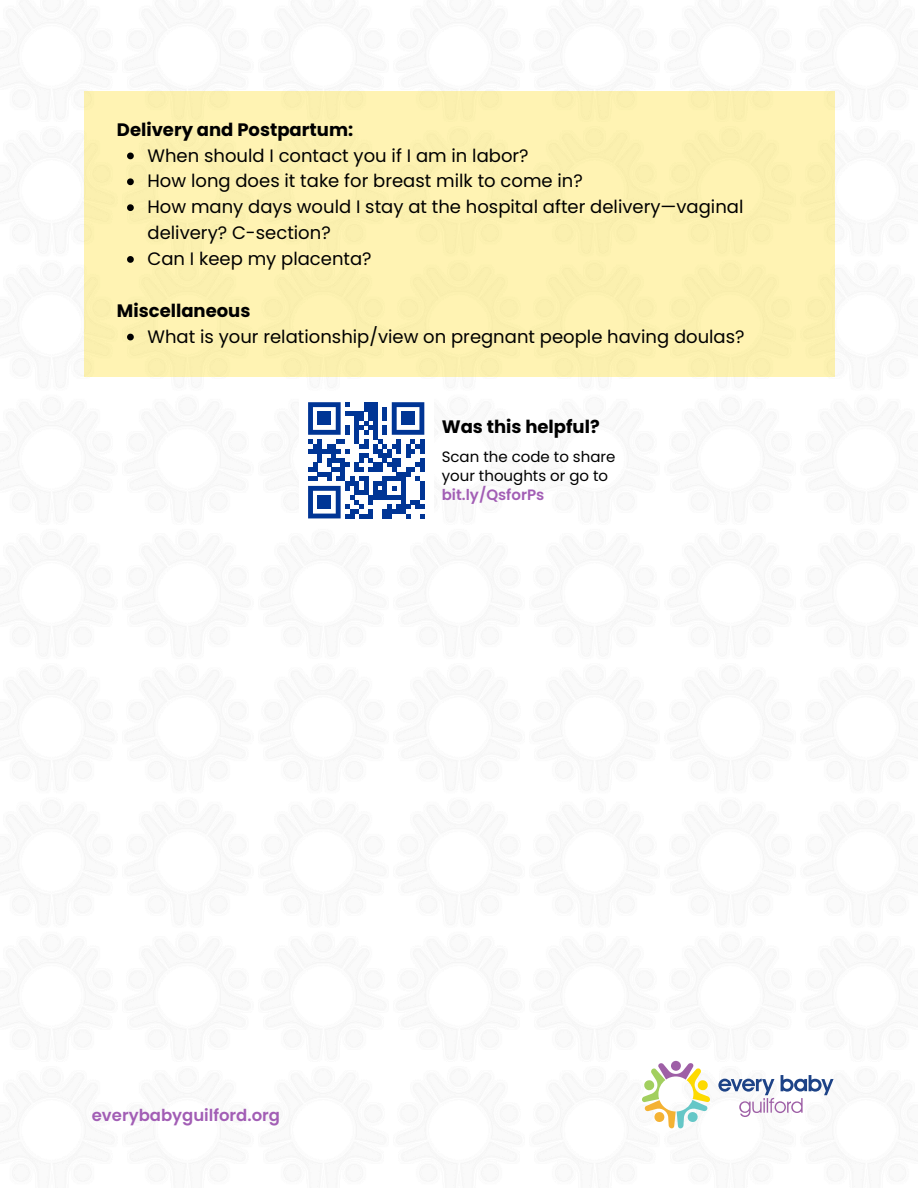
<style>
.page{position:relative;width:918px;height:1188px;background:#fff}
.page>*{position:absolute;margin:0;border:0;box-sizing:border-box;transform-origin:0 0}
.t1{font:18px/25.8px "Poppins";color:#000}
.t2{font:700 18px "Poppins";color:#000}
.t3{font:600 16.5px "Poppins";color:#a25eb5}
.t4{font:15px/19.2px "Poppins";color:#000}
.s1{font-weight:600;color:#a25eb5}
</style>
<div class="page">
<svg style="left:718px;top:1075px;width:116px;height:42px"></svg>
<svg style="left:642px;top:1061px;width:68px;height:67px"></svg>
<div style="left:84px;top:92px;width:750px;height:285px;background:#fdf2b1"></div>
<svg style="left:127px;top:153px;width:7px;height:6px"></svg>
<svg style="left:127px;top:178px;width:7px;height:7px"></svg>
<svg style="left:127px;top:204px;width:7px;height:7px"></svg>
<svg style="left:127px;top:256px;width:7px;height:7px"></svg>
<svg style="left:127px;top:334px;width:7px;height:6px"></svg>
<svg style="left:308px;top:402px;width:116px;height:116px"></svg>
<div style="left:317px;top:412px;width:14px;height:13px;background:#003595"></div>
<div style="left:401px;top:412px;width:14px;height:13px;background:#003595"></div>
<div style="left:317px;top:495px;width:14px;height:14px;background:#003595"></div>
<h1 class="t2" style="left:117px;top:117px;width:238px">Delivery and Postpartum:</h1>
<p class="t1" style="left:148px;top:142px;width:383px">When should I contact you if I am in labor?</p>
<p class="t1" style="left:148px;top:168px;width:437px">How long does it take for breast milk to come in?</p>
<p class="t1" style="left:148px;top:194px;width:597px">How many days would I stay at the hospital after delivery—vaginal delivery? C-section?</p>
<p class="t1" style="left:148px;top:246px;width:226px">Can I keep my placenta?</p>
<h1 class="t2" style="left:117px;top:298px;width:135px">Miscellaneous</h1>
<p class="t1" style="left:148px;top:323px;width:599px">What is your relationship/view on pregnant people having doulas?</p>
<p class="t2" style="left:442px;top:414px;width:159px">Was this helpful?</p>
<h1 class="t4" style="left:442px;top:447px;width:175px">Scan the code to share your thoughts or go to <span class="s1">bit.ly/QsforPs</span></h1>
<p class="t3" style="left:92px;top:1104px;width:190px">everybabyguilford.org</p>
</div>
